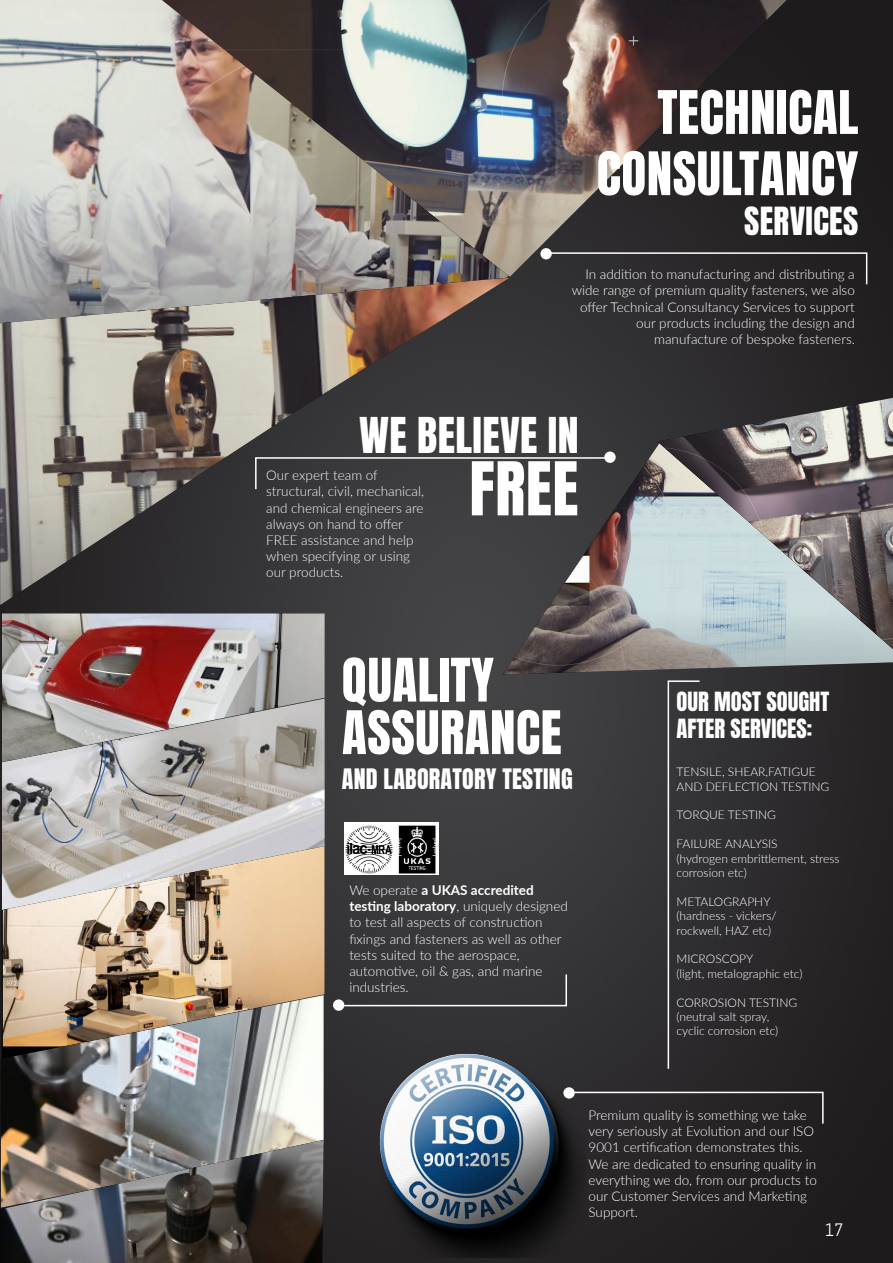
<style>
.page{position:relative;width:893px;height:1263px;background:#fff}
.page>*{position:absolute;margin:0;border:0;box-sizing:border-box;transform-origin:0 0}
.t1{font:63px "Anton";color:#fff}
.t2{font:51px/61.2px "Anton";letter-spacing:.01em;color:#fff;text-align:right}
.t3{font:42px "Anton";letter-spacing:.01em;color:#fff}
.t4{font:33px "Anton";letter-spacing:.01em;color:#fff}
.t5{font:24px "Anton";letter-spacing:.01em;color:#fff}
.t6{font:22.5px/27px "Anton";color:#fff}
.t7{font:18px "Abel";color:#fff}
.t8{font:300 13.5px/16.2px "Lato";color:#fff}
.t9{font:300 13.5px/16.2px "Lato";color:#fef8fb}
.t10{font:300 12px/14.4px "Lato";color:#fff}
.s1{font-weight:700}
</style>
<div class="page">
<img style="left:0;top:0;width:893px;height:1263px">
<img style="left:510px;top:0;width:277px;height:277px">
<img style="left:0;top:0;width:510px;height:277px">
<img style="left:0;top:277px;width:510px;height:328px">
<svg style="left:541px;top:252px;width:327px;height:34px;background:#333133"></svg>
<div style="left:540px;top:248px;width:12px;height:11px;background:#fff;border-radius:50%"></div>
<img style="left:503px;top:441px;width:390px;height:233px">
<img style="left:657px;top:398px;width:236px;height:251px">
<div style="left:254px;top:456px;width:357px;height:35px;background:#3b3b3d"></div>
<div style="left:604px;top:451px;width:12px;height:12px;background:#fff;border-radius:50%"></div>
<img style="left:324px;top:921px;width:261px;height:336px">
<svg style="left:568px;top:1091px;width:256px;height:34px;background:#323031"></svg>
<div style="left:563px;top:1087px;width:12px;height:11px;background:#fff;border-radius:50%"></div>
<img style="left:2px;top:613px;width:323px;height:85px">
<img style="left:2px;top:698px;width:323px;height:148px">
<img style="left:3px;top:846px;width:322px;height:200px">
<img style="left:1px;top:995px;width:323px;height:145px">
<img style="left:0;top:1140px;width:325px;height:123px">
<svg style="left:337px;top:973px;width:231px;height:34px;background:#3e3e40"></svg>
<div style="left:333px;top:999px;width:11px;height:12px;background:#fff;border-radius:50%"></div>
<svg style="left:667px;top:680px;width:34px;height:390px;background:#3b3a3c"></svg>
<img style="left:344px;top:822px;width:94px;height:53px">
<h2 class="t2" style="left:597px;top:86px;width:263px">TECHNICAL<br>CONSULTANCY</h2>
<h3 class="t4" style="left:744px;top:204px;width:116px">SERVICES</h3>
<p class="t8" style="left:572px;top:266px;width:285px;text-align:right">In addition to manufacturing and distributing a wide range of premium quality fasteners, we also offer Technical Consultancy Services to support our products including the design and manufacture of bespoke fasteners.</p>
<h3 class="t3" style="left:359px;top:414px;width:221px">WE BELIEVE IN</h3>
<h1 class="t1" style="left:469px;top:457px;width:110px">FREE</h1>
<p class="t9" style="left:266px;top:467px;width:159px">Our expert team of structural, civil, mechanical, and chemical engineers are always on hand to offer<br>FREE assistance and help when specifying or using our products.</p>
<h2 class="t2" style="left:342px;top:658px;width:221px;line-height:52.5px;text-align:left">QUALITY<br>ASSURANCE</h2>
<h3 class="t5" style="left:342px;top:766px;width:232px">AND LABORATORY TESTING</h3>
<p class="t8" style="left:349px;top:882px;width:220px">We operate <span class="s1">a UKAS accredited testing laboratory</span>, uniquely designed to test all aspects of construction fixings and fasteners as well as other tests suited to the aerospace, automotive, oil &amp; gas, and marine industries.</p>
<h3 class="t6" style="left:676px;top:690px;width:154px">OUR MOST SOUGHT<br>AFTER SERVICES:</h3>
<p class="t10" style="left:676px;top:764px;width:154px">TENSILE, SHEAR,FATIGUE<br>AND DEFLECTION TESTING</p>
<p class="t10" style="left:676px;top:807px;width:101px">TORQUE TESTING</p>
<p class="t10" style="left:676px;top:836px;width:165px">FAILURE ANALYSIS<br>(hydrogen embrittlement, stress corrosion etc)</p>
<p class="t10" style="left:676px;top:894px;width:102px">METALOGRAPHY (hardness - vickers/ rockwell, HAZ etc)</p>
<p class="t10" style="left:676px;top:951px;width:127px">MICROSCOPY<br>(light, metalographic etc)</p>
<p class="t10" style="left:676px;top:994px;width:122px">CORROSION TESTING (neutral salt spray, cyclic corrosion etc)</p>
<p class="t8" style="left:588px;top:1106px;width:230px">Premium quality is something we take very seriously at Evolution and our ISO 9001 certification demonstrates this.<br>We are dedicated to ensuring quality in everything we do, from our products to our Customer Services and Marketing Support.</p>
<h3 class="t7" style="left:825px;top:1218px;width:20px">17</h3>
</div>
